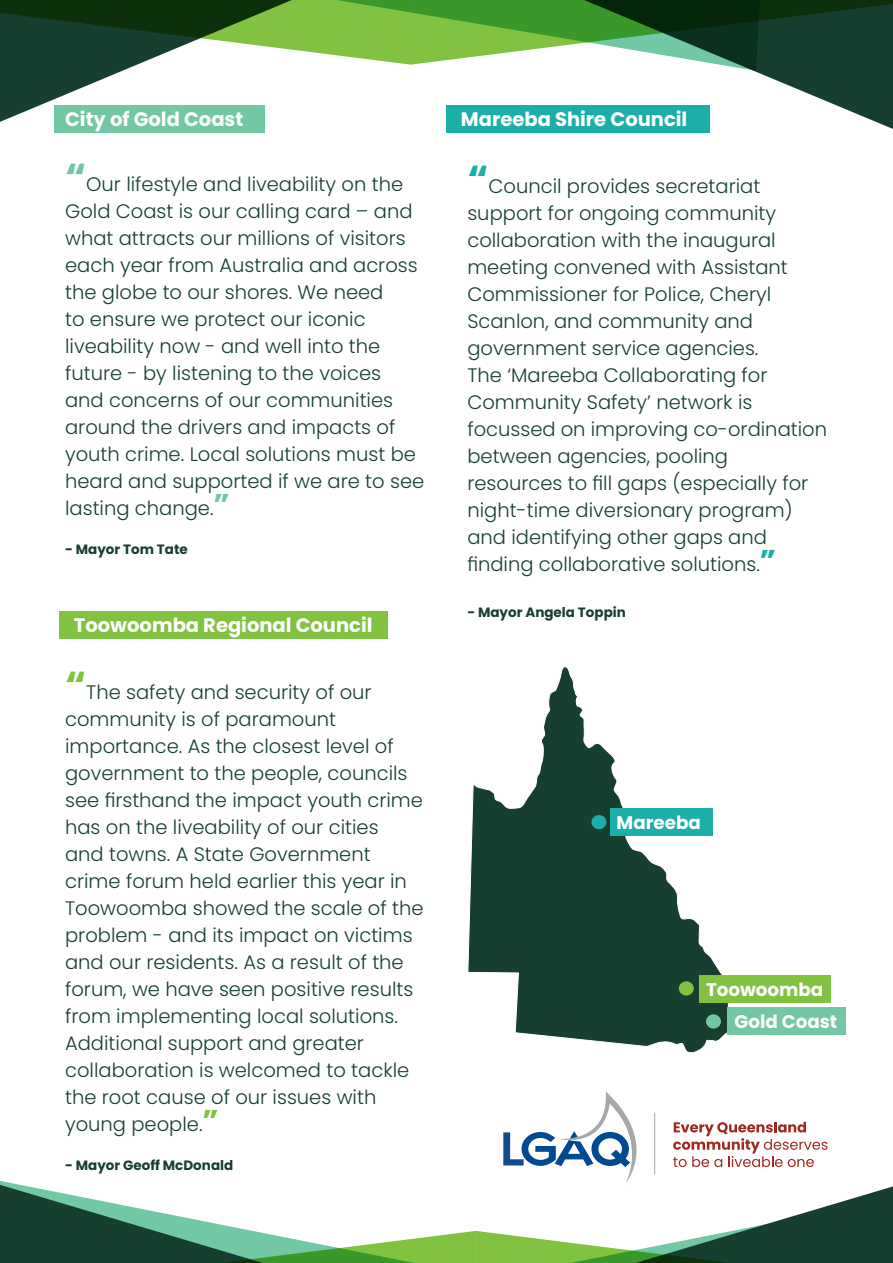
<style>
.page{position:relative;width:893px;height:1263px;background:#fff}
.page>*{position:absolute;margin:0;border:0;box-sizing:border-box;transform-origin:0 0}
.t1{font:300 19.5px/27px "Poppins";color:#173f2f}
.t2{font:700 19.5px "Poppins";color:#fff}
.t3{font:700 18.3px "Poppins";color:#fff}
.t4{font:700 13.5px "Poppins";color:#173f2f}
.s1{font-weight:700;font-size:39px;color:#72c7a4}
.s2{font-weight:700;font-size:30px;color:#72c7a4}
.s3{font-weight:700;font-size:39px;color:#81c340}
.s4{font-weight:700;font-size:30px;color:#81c340}
.s5{font-weight:700;font-size:39px;color:#1caea8}
.s6{font-weight:700;font-size:30px;color:#1caea8}
</style>
<div class="page">
<div style="left:59px;top:611px;width:329px;height:28px;background:#81c340"></div>
<div style="left:54px;top:105px;width:211px;height:28px;background:#72c7a4"></div>
<div style="left:446px;top:105px;width:264px;height:28px;background:#1caea8"></div>
<svg style="left:0;top:0;width:893px;height:129px"></svg>
<svg style="left:0;top:1092px;width:893px;height:171px"></svg>
<svg style="left:468px;top:666px;width:264px;height:387px"></svg>
<div style="left:591px;top:815px;width:15px;height:14px;background:#1caea8;border-radius:50%"></div>
<div style="left:610px;top:808px;width:103px;height:28px;background:#1caea8"></div>
<div style="left:728px;top:1008px;width:118px;height:27px;background:#72c7a4"></div>
<div style="left:706px;top:1014px;width:15px;height:14px;background:#72c7a4;border-radius:50%"></div>
<div style="left:679px;top:981px;width:15px;height:14px;background:#81c340;border-radius:50%"></div>
<div style="left:699px;top:975px;width:132px;height:28px;background:#81c340"></div>
<p class="t2" style="left:65px;top:107px;width:180px">City of Gold Coast</p>
<p class="t1" style="left:65px;top:170px;width:361px"><span class="s1">“</span>Our lifestyle and liveability on the Gold Coast is our calling card – and what attracts our millions of visitors each year from Australia and across the globe to our shores. We need<br>to ensure we protect our iconic liveability now - and well into the future - by listening to the voices and concerns of our communities around the drivers and impacts of youth crime. Local solutions must be heard and supported if we are to see lasting change.<span class="s2">”</span></p>
<p class="t4" style="left:65px;top:541px;width:124px">- Mayor Tom Tate</p>
<p class="t2" style="left:74px;top:614px;width:300px">Toowoomba Regional Council</p>
<p class="t1" style="left:65px;top:679px;width:360px"><span class="s3">“</span>The safety and security of our community is of paramount importance. As the closest level of government to the people, councils see firsthand the impact youth crime has on the liveability of our cities<br>and towns. A State Government crime forum held earlier this year in<br>Toowoomba showed the scale of the problem - and its impact on victims and our residents. As a result of the forum, we have seen positive results from implementing local solutions.<br>Additional support and greater collaboration is welcomed to tackle the root cause of our issues with young people.<span class="s4">”</span></p>
<p class="t4" style="left:65px;top:1157px;width:170px">- Mayor Geoff McDonald</p>
<p class="t2" style="left:461px;top:107px;width:228px">Mareeba Shire Council</p>
<p class="t1" style="left:467px;top:172px;width:361px"><span class="s5">“</span>Council provides secretariat support for ongoing community collaboration with the inaugural meeting convened with Assistant<br>Commissioner for Police, Cheryl<br>Scanlon, and community and government service agencies.<br>The ‘Mareeba Collaborating for<br>Community Safety’ network is focussed on improving co-ordination between agencies, pooling resources to fill gaps (especially for night-time diversionary program) and identifying other gaps and finding collaborative solutions.<span class="s6">”</span></p>
<p class="t4" style="left:467px;top:604px;width:160px">- Mayor Angela Toppin</p>
<p class="t3" style="left:617px;top:811px;width:86px">Mareeba</p>
<p class="t3" style="left:706px;top:978px;width:119px">Toowoomba</p>
<p class="t3" style="left:735px;top:1011px;width:104px">Gold Coast</p>
</div>
